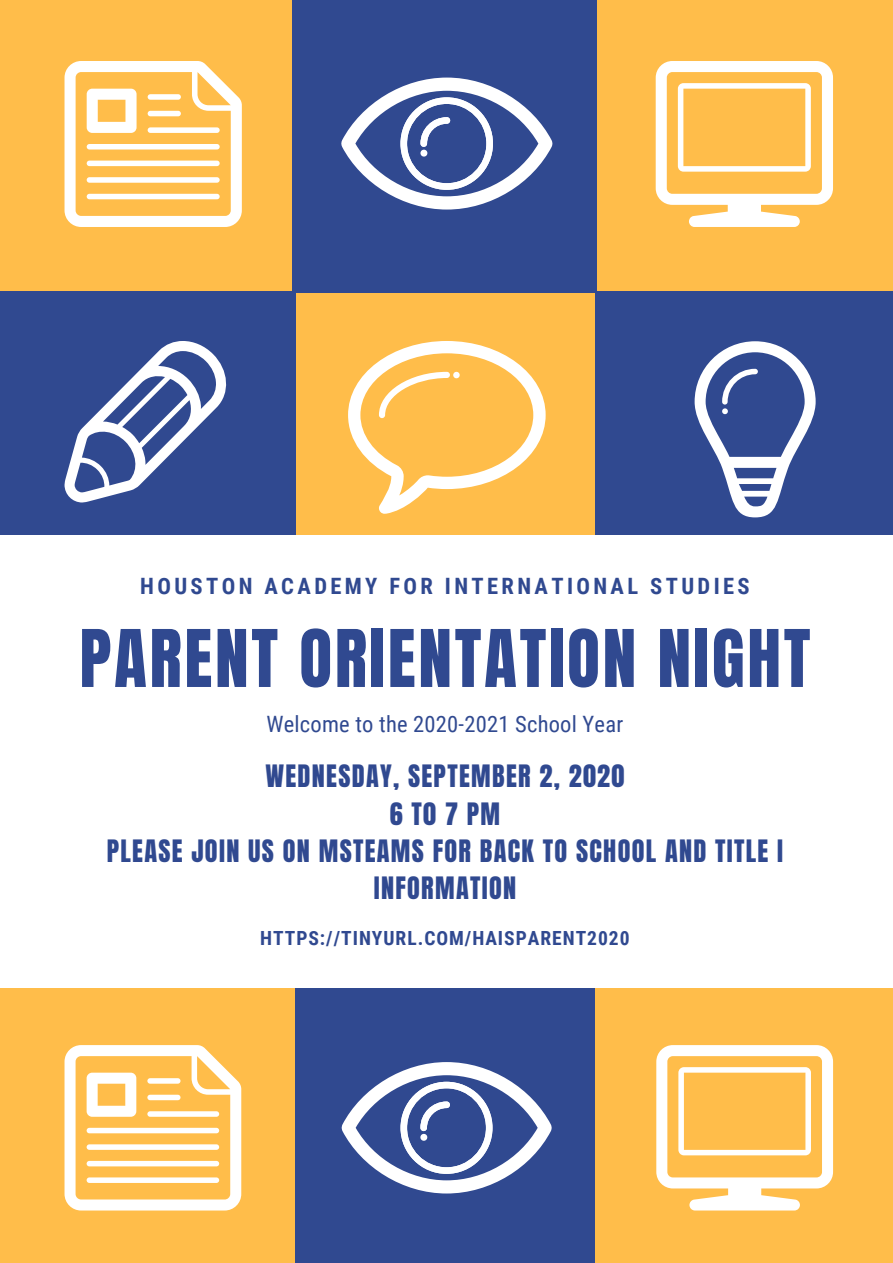
<style>
.page{position:relative;width:893px;height:1263px;background:#ffbd4a}
.page>*{position:absolute;margin:0;border:0;box-sizing:border-box;transform-origin:0 0}
.t1{font:67.5px "Anton";letter-spacing:.04em;color:#304990}
.t2{font:26.25px/37.1px "Anton";letter-spacing:.05em;color:#304990;text-align:center}
.t3{font:700 22.5px "Roboto Condensed";letter-spacing:.15em;color:#304990}
.t4{font:22.5px "Roboto Condensed";letter-spacing:.01em;color:#304990}
.t5{font:700 19.5px "Roboto Condensed";letter-spacing:.05em;color:#304990}
</style>
<div class="page">
<svg style="left:65px;top:61px;width:177px;height:166px"></svg>
<svg style="left:655px;top:61px;width:178px;height:166px"></svg>
<div style="left:293px;top:0;width:303px;height:292px;background:#304990"></div>
<svg style="left:341px;top:78px;width:211px;height:132px"></svg>
<div style="left:0;top:291px;width:295px;height:299px;background:#304990"></div>
<svg style="left:65px;top:341px;width:161px;height:161px"></svg>
<div style="left:595px;top:291px;width:298px;height:299px;background:#304990"></div>
<svg style="left:694px;top:341px;width:121px;height:176px"></svg>
<svg style="left:348px;top:341px;width:197px;height:173px"></svg>
<svg style="left:65px;top:1045px;width:176px;height:165px"></svg>
<svg style="left:656px;top:1045px;width:177px;height:165px"></svg>
<div style="left:295px;top:915px;width:299px;height:348px;background:#304990"></div>
<svg style="left:342px;top:1062px;width:209px;height:131px"></svg>
<div style="left:0;top:535px;width:893px;height:453px;background:#fff"></div>
<p class="t3" style="left:140px;top:573px;width:611px">HOUSTON ACADEMY FOR INTERNATIONAL STUDIES</p>
<h1 class="t1" style="left:79px;top:610px;width:732px">PARENT ORIENTATION NIGHT</h1>
<p class="t4" style="left:266px;top:711px;width:358px">Welcome to the 2020-2021 School Year</p>
<p class="t2" style="left:107px;top:758px;width:678px">WEDNESDAY, SEPTEMBER 2, 2020<br>6T07PM<br>PLEASE JOIN US ON MSTEAMS FOR BACK TO SCHOOL AND TITLE I<br>INFORMATION</p>
<p class="t5" style="left:260px;top:926px;width:371px">HTTPS://TINYURL.COM/HAISPARENT2020</p>
</div>
